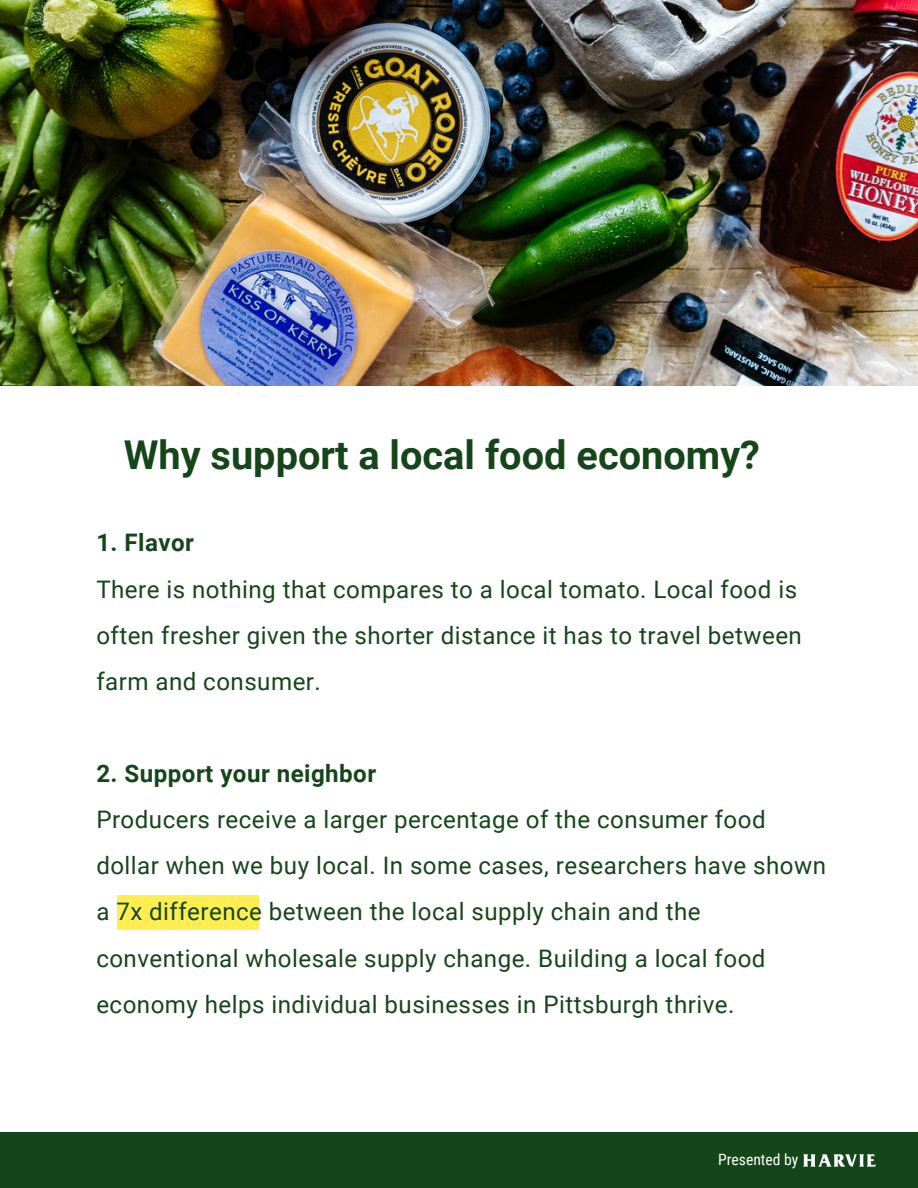
<style>
.page{position:relative;width:918px;height:1188px;background:#fff}
.page>*{position:absolute;margin:0;border:0;box-sizing:border-box;transform-origin:0 0}
.t1{font:700 39.75px "Roboto";color:#154619}
.t2{font:24.15px/46.2px "Roboto";letter-spacing:.02em;color:#154619}
.t3{font:700 24.15px "Roboto";letter-spacing:.02em;color:#154619}
.t4{font:15.6px "Roboto Condensed";color:#fff}
</style>
<div class="page">
<div style="left:0;top:1133px;width:918px;height:55px;background:#154619"></div>
<img style="left:803px;top:1154px;width:73px;height:13px">
<img style="left:0;top:0;width:918px;height:386px">
<div style="left:117px;top:895px;width:142px;height:35px;background:#ffee52"></div>
<p class="t1" style="left:124px;top:432px;width:638px">Why support a local food economy?</p>
<p class="t3" style="left:96px;top:529px;width:99px">1. Flavor</p>
<p class="t2" style="left:96px;top:566px;width:707px">There is nothing that compares to a local tomato. Local food is often fresher given the shorter distance it has to travel between farm and consumer.</p>
<p class="t3" style="left:96px;top:760px;width:281px">2. Support your neighbor</p>
<p class="t2" style="left:96px;top:797px;width:731px">Producers receive a larger percentage of the consumer food dollar when we buy local. In some cases, researchers have shown a 7x difference between the local supply chain and the conventional wholesale supply change. Building a local food economy helps individual businesses in Pittsburgh thrive.</p>
<p class="t4" style="left:718px;top:1151px;width:82px">Presented by</p>
</div>
